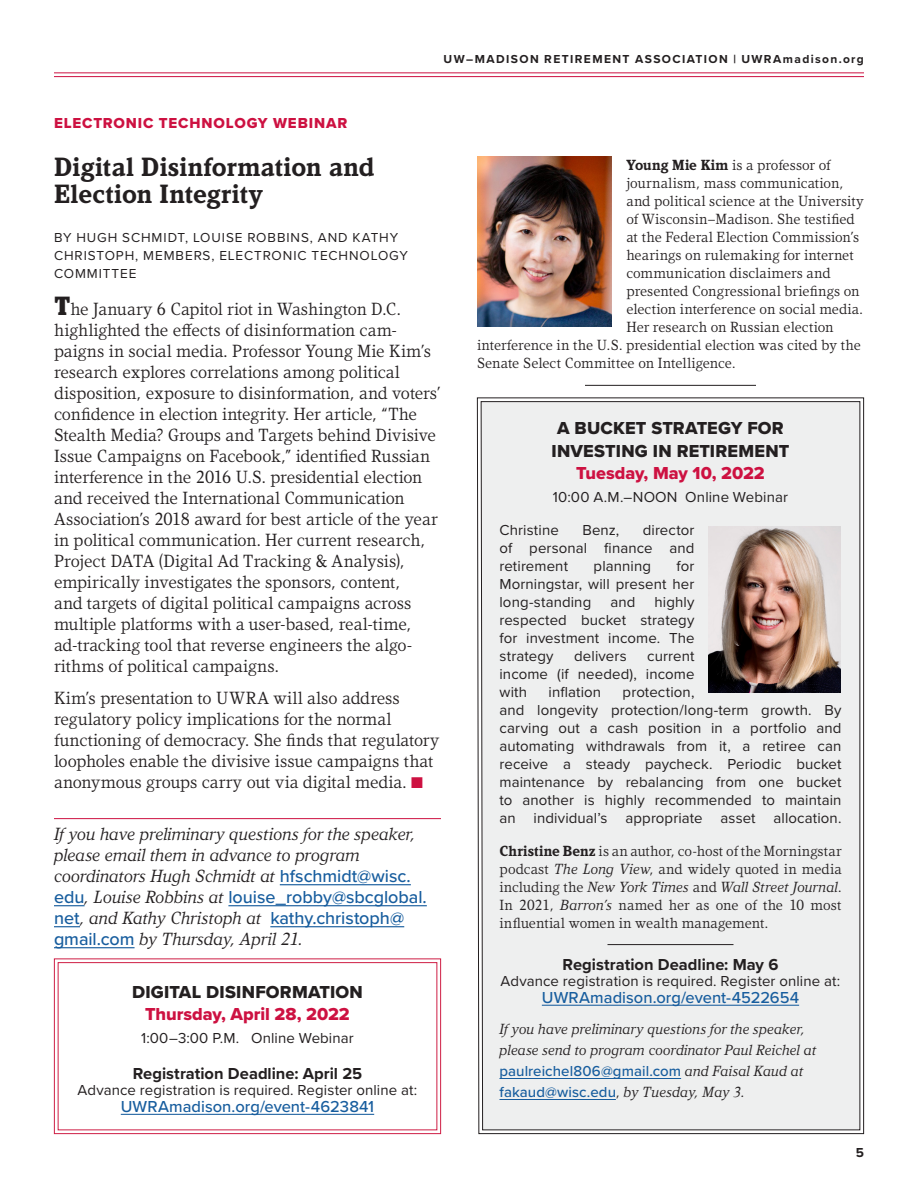
<style>
.page{position:relative;width:918px;height:1188px;background:#fff}
.page>*{position:absolute;margin:0;border:0;box-sizing:border-box;transform-origin:0 0}
.HED3-KandalBold-18-1{font:700 27px/27px "Kandal";letter-spacing:.01em;color:#231f20}
.TEXTPLUS-Kandal-Book{font:18px/21px "Kandal";color:#231f20}
.FOLLOW-KandalBookIta{font:italic 18px/21px "Kandal";color:#231f20}
.HED3-KandalBold-18-1-2{font:18px/22.5px "Proxima Nova Extrabld";letter-spacing:.005em;color:#231f20;text-align:center}
.hyperlink_style{font:500 16.5px "Proxima Nova";letter-spacing:.005em;color:#175d9e}
.TEXT-KandalBook-12-1{font:700 16.5px "Proxima Nova";color:#231f20}
.HED3-KandalBold-18-1-3{font:15px/18px "Proxima Nova";letter-spacing:.005em;color:#231f20;text-align:justify}
.CAPTION-KandalBold-1{font:15px/18px "Kandal";letter-spacing:.005em;color:#231f20;text-align:justify}
.TEXTPLUS-Kandal-Book-2{font:italic 15px/21px "Kandal";letter-spacing:.005em;color:#231f20}
.KICKER-ProximaBlk-Re{font:15px "Proxima Nova Extrabld";letter-spacing:.06em;color:#cd1141}
.BYLINE-ProximaReg-9{font:13.5px/18px "Proxima Nova";letter-spacing:.065em;color:#231f20}
.t1{font:700 13.5px "Proxima Nova";color:#231f20}
.t2{font:700 12px "Proxima Nova";letter-spacing:.115em;color:#231f20}
.s1{font-weight:900;font-size:27px}
.s2{color:#cd1141}
.s3{font-family:"Proxima Nova";font-weight:500;font-style:normal;color:#175d9e}
.s4{font-weight:700}
.s5{font-style:italic}
.s6{font-style:normal}
</style>
<div class="page">
<hr style="left:54px;top:72px;width:810px;height:1px;background:#cd1141">
<hr style="left:54px;top:76px;width:810px;height:1px;background:#cd1141">
<hr style="left:54px;top:818px;width:387px;height:1px;background:#cd1141">
<hr style="left:280px;top:884px;width:131px;height:1px;background:#175d9e">
<hr style="left:54px;top:905px;width:31px;height:1px;background:#175d9e">
<hr style="left:228px;top:905px;width:199px;height:1px;background:#175d9e">
<svg style="left:54px;top:926px;width:26px;height:1px"></svg>
<hr style="left:270px;top:926px;width:134px;height:1px;background:#175d9e">
<hr style="left:54px;top:947px;width:81px;height:1px;background:#175d9e">
<hr style="left:585px;top:385px;width:171px;height:1px;background:#231f20">
<img style="left:477px;top:156px;width:135px;height:171px">
<svg style="left:54px;top:958px;width:387px;height:176px"></svg>
<div style="left:58px;top:962px;width:379px;height:168px;border:1px solid #cf1e45"></div>
<svg style="left:477px;top:397px;width:387px;height:737px"></svg>
<div style="left:480px;top:401px;width:381px;height:730px;background:#eeefef"></div>
<img style="left:709px;top:527px;width:132px;height:166px">
<p class="t2" style="left:444px;top:51px;width:422px">UW–MADISON RETIREMENT ASSOCIATION | UWRAmadison.org</p>
<p class="KICKER-ProximaBlk-Re" style="left:54px;top:111px;width:295px">ELECTRONIC TECHNOLOGY WEBINAR</p>
<p class="HED3-KandalBold-18-1" style="left:54px;top:153px;width:322px">Digital Disinformation and<br>Election Integrity</p>
<p class="BYLINE-ProximaReg-9" style="left:54px;top:227px;width:355px">BY HUGH SCHMIDT, LOUISE ROBBINS, AND KATHY<br>CHRISTOPH, MEMBERS, ELECTRONIC TECHNOLOGY<br>COMMITTEE</p>
<p class="TEXTPLUS-Kandal-Book" style="left:54px;top:298px;width:388px"><span class="s1">T</span>he January 6 Capitol riot in Washington D.C. highlighted the effects of disinformation cam&shy;paigns in social media. Professor Young Mie Kim’s research explores correlations among political disposition, exposure to disinformation, and voters’ confidence in election integrity. Her article, “The Stealth Media? Groups and Targets behind Divisive Issue Campaigns on Facebook,” identified Russian interference in the 2016 U.S. presidential election and received the International Communication Association’s 2018 award for best article of the year in political communication. Her current research, Project DATA (Digital Ad Tracking &amp; Analysis), empirically investigates the sponsors, content,<br>and targets of digital political campaigns across multiple platforms with a user-based, real-time, ad-tracking tool that reverse engineers the algo&shy;rithms of political campaigns.</p>
<p class="TEXTPLUS-Kandal-Book" style="left:54px;top:687px;width:387px">Kim’s presentation to UWRA will also address regulatory policy implications for the normal functioning of democracy. She finds that regulatory loopholes enable the divisive issue campaigns that anonymous groups carry out via digital media. <span class="s2">■</span></p>
<p class="FOLLOW-KandalBookIta" style="left:54px;top:824px;width:374px">If you have preliminary questions for the speaker, please email them in advance to program coordinators Hugh Schmidt at <span class="s3">hfschmidt@wisc. edu</span>, Louise Robbins at <span class="s3">louise_robby@sbcglobal. net</span>, and Kathy Christoph at <span class="s3">kathy.christoph@ gmail.com</span> by Thursday, April 21.</p>
<p class="HED3-KandalBold-18-1-2" style="left:132px;top:980px;width:232px">DIGITAL DISINFORMATION<br><span class="s2">Thursday, April 28, 2022</span></p>
<p class="HED3-KandalBold-18-1-3" style="left:141px;top:1028px;width:214px">1:00–3:00 P.M. Online Webinar</p>
<p class="TEXT-KandalBook-12-1" style="left:133px;top:1061px;width:231px">Registration Deadline: April 25</p>
<p class="HED3-KandalBold-18-1-3" style="left:78px;top:1081px;width:341px">Advance registration is required. Register online at:</p>
<p class="hyperlink_style" style="left:121px;top:1094px;width:255px">UWRAmadison.org/event-4623841</p>
<p class="CAPTION-KandalBold-1" style="left:626px;top:156px;width:206px"><span class="s4">Young Mie Kim</span> is a professor of</p>
<p class="CAPTION-KandalBold-1" style="left:626px;top:174px;width:219px">journalism, mass communication,</p>
<p class="CAPTION-KandalBold-1" style="left:626px;top:192px;width:239px">and political science at the University</p>
<p class="CAPTION-KandalBold-1" style="left:626px;top:210px;width:230px">of Wisconsin–Madison. She testified</p>
<p class="CAPTION-KandalBold-1" style="left:626px;top:228px;width:234px">at the Federal Election Commission’s</p>
<p class="CAPTION-KandalBold-1" style="left:626px;top:246px;width:229px">hearings on rulemaking for internet</p>
<p class="CAPTION-KandalBold-1" style="left:626px;top:264px;width:206px">communication disclaimers and</p>
<p class="CAPTION-KandalBold-1" style="left:626px;top:282px;width:235px">presented Congressional briefings on</p>
<p class="CAPTION-KandalBold-1" style="left:626px;top:300px;width:238px">election interference on social media.</p>
<p class="CAPTION-KandalBold-1" style="left:626px;top:318px;width:208px">Her research on Russian election</p>
<p class="CAPTION-KandalBold-1" style="left:477px;top:336px;width:385px">interference in the U.S. presidential election was cited by the</p>
<p class="CAPTION-KandalBold-1" style="left:477px;top:354px;width:260px">Senate Select Committee on Intelligence.</p>
<p class="HED3-KandalBold-18-1-2" style="left:552px;top:417px;width:239px">A BUCKET STRATEGY FOR<br>INVESTING IN RETIREMENT<br><span class="s2">Tuesday, May 10, 2022</span></p>
<p class="HED3-KandalBold-18-1-3" style="left:553px;top:487px;width:237px">10:00 A.M.–NOON Online Webinar</p>
<p class="HED3-KandalBold-18-1-3" style="left:500px;top:520px;width:61px">Christine</p>
<p class="HED3-KandalBold-18-1-3" style="left:582px;top:520px;width:38px">Benz,</p>
<p class="HED3-KandalBold-18-1-3" style="left:500px;top:520px;width:197px;text-indent:143px">director of personal finance and retirement</p>
<p class="HED3-KandalBold-18-1-3" style="left:500px;top:556px;width:196px;text-indent:177px">for Morningstar, will present her long-standing</p>
<p class="HED3-KandalBold-18-1-3" style="left:594px;top:556px;width:59px">planning</p>
<p class="HED3-KandalBold-18-1-3" style="left:500px;top:592px;width:196px;text-indent:155px">highly respected bucket strategy for investment income. The strategy</p>
<p class="HED3-KandalBold-18-1-3" style="left:610px;top:592px;width:27px">and</p>
<p class="HED3-KandalBold-18-1-3" style="left:574px;top:646px;width:54px">delivers</p>
<p class="HED3-KandalBold-18-1-3" style="left:500px;top:646px;width:196px;text-indent:148px">current income (if needed), income with</p>
<p class="HED3-KandalBold-18-1-3" style="left:549px;top:682px;width:54px">inflation</p>
<p class="HED3-KandalBold-18-1-3" style="left:500px;top:682px;width:344px;text-align:left;text-indent:123px">protection,<br>and longevity protection/long-term growth. By carving out a cash position in a portfolio and automating withdrawals from it, a retiree can receive a steady paycheck. Periodic bucket maintenance by rebalancing from one bucket to another is highly recommended to maintain an individual’s appropriate asset allocation.</p>
<p class="CAPTION-KandalBold-1" style="left:500px;top:842px;width:344px"><span class="s4">Christine Benz</span> is an author, co-host of the Morningstar podcast <span class="s5">The Long View</span>, and widely quoted in media including the <span class="s5">New York Times</span> and <span class="s5">Wall Street Journal</span>.<br>In 2021, <span class="s5">Barron’s</span> named her as one of the 10 most influential women in wealth management.</p>
<p class="TEXT-KandalBook-12-1" style="left:563px;top:952px;width:217px">Registration Deadline: May 6</p>
<p class="HED3-KandalBold-18-1-3" style="left:501px;top:972px;width:341px">Advance registration is required. Register online at:</p>
<p class="hyperlink_style" style="left:542px;top:985px;width:259px">UWRAmadison.org/event-4522654</p>
<p class="TEXTPLUS-Kandal-Book-2" style="left:500px;top:1019px;width:319px">If you have preliminary questions for the speaker, please send to program coordinator Paul Reichel at <span class="s3">paulreichel806@gmail.com</span> and Faisal Kaud at <span class="s3">fakaud@wisc.edu</span><span class="s6">,</span> by Tuesday, May 3.</p>
<p class="t1" style="left:856px;top:1142px;width:10px">5</p>
</div>
